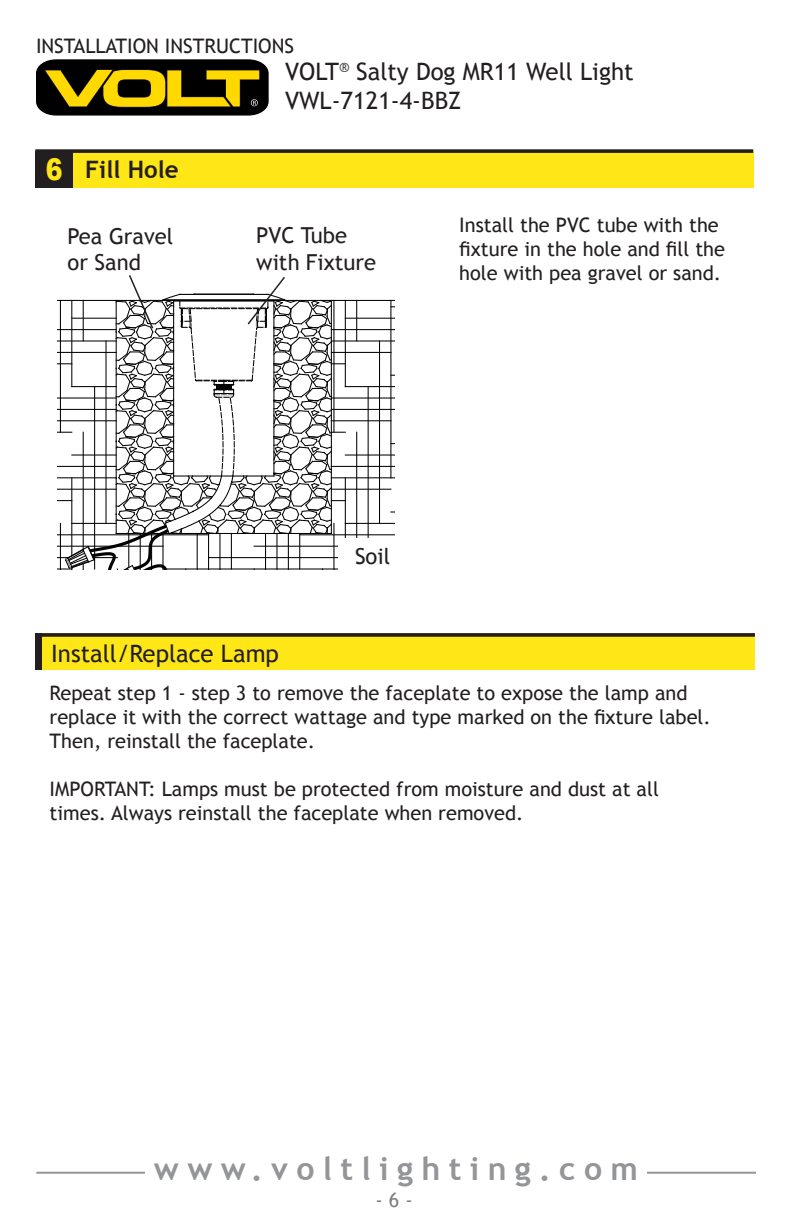
<style>
.page{position:relative;width:792px;height:1224px;background:#fff}
.page>*{position:absolute;margin:0;border:0;box-sizing:border-box;transform-origin:0 0}
.t1{font:700 32px "Trebuchet MS";letter-spacing:.26em;color:#939598}
.spec_numbers{font:900 30px "Arial";color:#ffe616;scale:.84 1}
.t2{font:24px "Trebuchet MS";color:#231f20}
.Heading_Text{font:700 24px "Trebuchet MS";color:#231f20}
.t3{font:22px/26.4px "Trebuchet MS";color:#231f20}
.t4{font:20px/24px "Trebuchet MS";color:#231f20}
.t5{font:20px "Trebuchet MS";color:#7e8083}
</style>
<div class="page">
<svg style="left:36px;top:59px;width:233px;height:57px;background:#5b4f0a"></svg>
<hr style="left:36px;top:1172px;width:720px;height:2px;background:#939598">
<div style="left:145px;top:1156px;width:502px;height:35px;background:#fff"></div>
<div style="left:42px;top:151px;width:711px;height:37px;background:#ffe616"></div>
<div style="left:35px;top:151px;width:38px;height:37px;background:#231f20"></div>
<div style="left:35px;top:149px;width:718px;height:4px;border:2px solid #231f20"></div>
<div style="left:42px;top:633px;width:713px;height:37px;background:#ffe616"></div>
<div style="left:35px;top:633px;width:7px;height:37px;background:#231f20"></div>
<div style="left:36px;top:633px;width:719px;height:4px;border:2px solid #231f20"></div>
<hr style="left:345px;top:318px;width:50px;height:1px;background:#030303">
<hr style="left:331px;top:329px;width:64px;height:1px;background:#030303">
<hr style="left:331px;top:340px;width:64px;height:2px;background:#030303">
<hr style="left:331px;top:352px;width:60px;height:1px;background:#030303">
<hr style="left:345px;top:386px;width:50px;height:1px;background:#030303">
<hr style="left:331px;top:398px;width:64px;height:1px;background:#030303">
<hr style="left:331px;top:409px;width:64px;height:1px;background:#030303">
<hr style="left:331px;top:420px;width:60px;height:1px;background:#030303">
<hr style="left:345px;top:454px;width:50px;height:2px;background:#030303">
<hr style="left:331px;top:466px;width:64px;height:1px;background:#030303">
<hr style="left:331px;top:477px;width:64px;height:1px;background:#030303">
<hr style="left:331px;top:489px;width:60px;height:1px;background:#030303">
<hr style="left:345px;top:523px;width:50px;height:1px;background:#030303">
<hr style="left:300px;top:534px;width:95px;height:1px;background:#030303">
<hr style="left:345px;top:478px;width:1px;height:91px;background:#030303">
<hr style="left:345px;top:300px;width:1px;height:87px;background:#030303">
<hr style="left:356px;top:432px;width:1px;height:137px;background:#030303">
<hr style="left:356px;top:300px;width:1px;height:41px;background:#030303">
<hr style="left:368px;top:387px;width:1px;height:182px;background:#030303">
<hr style="left:379px;top:341px;width:1px;height:182px;background:#030303">
<hr style="left:390px;top:300px;width:1px;height:178px;background:#030303">
<hr style="left:58px;top:300px;width:337px;height:1px;background:#030303">
<div style="left:338px;top:538px;width:69px;height:36px;background:#fff"></div>
<svg style="left:58px;top:275px;width:287px;height:295px"></svg>
<p class="t4" style="left:36px;top:34px;width:260px">INSTALLATION INSTRUCTIONS</p>
<p class="spec_numbers" style="left:46px;top:147px;width:22px">6</p>
<p class="Heading_Text" style="left:85px;top:154px;width:95px">Fill Hole</p>
<p class="t3" style="left:68px;top:223px;width:107px">Pea Gravel or Sand</p>
<p class="t2" style="left:285px;top:57px;width:350px">VOLT<sup>®</sup> Salty Dog MR11 Well Light</p>
<p class="t2" style="left:285px;top:86px;width:178px">VWL-7121-4-BBZ</p>
<p class="t3" style="left:256px;top:223px;width:121px">PVC Tube with Fixture</p>
<p class="t4" style="left:459px;top:213px;width:267px">Install the PVC tube with the fixture in the hole and fill the hole with pea gravel or sand.</p>
<p class="t3" style="left:355px;top:543px;width:37px">Soil</p>
<p class="t2" style="left:51px;top:639px;width:229px">Install/Replace Lamp</p>
<p class="t4" style="left:50px;top:681px;width:663px">Repeat step 1 - step 3 to remove the faceplate to expose the lamp and replace it with the correct wattage and type marked on the fixture label.<br>Then, reinstall the faceplate.</p>
<p class="t4" style="left:50px;top:777px;width:611px">IMPORTANT: Lamps must be protected from moisture and dust at all</p>
<p class="t4" style="left:50px;top:801px;width:475px">times. Always reinstall the faceplate when removed.</p>
<h1 class="t1" style="left:154px;top:1149px;width:485px">www.voltlighting.com</h1>
<p class="t5" style="left:376px;top:1188px;width:39px">- 6 -</p>
</div>
